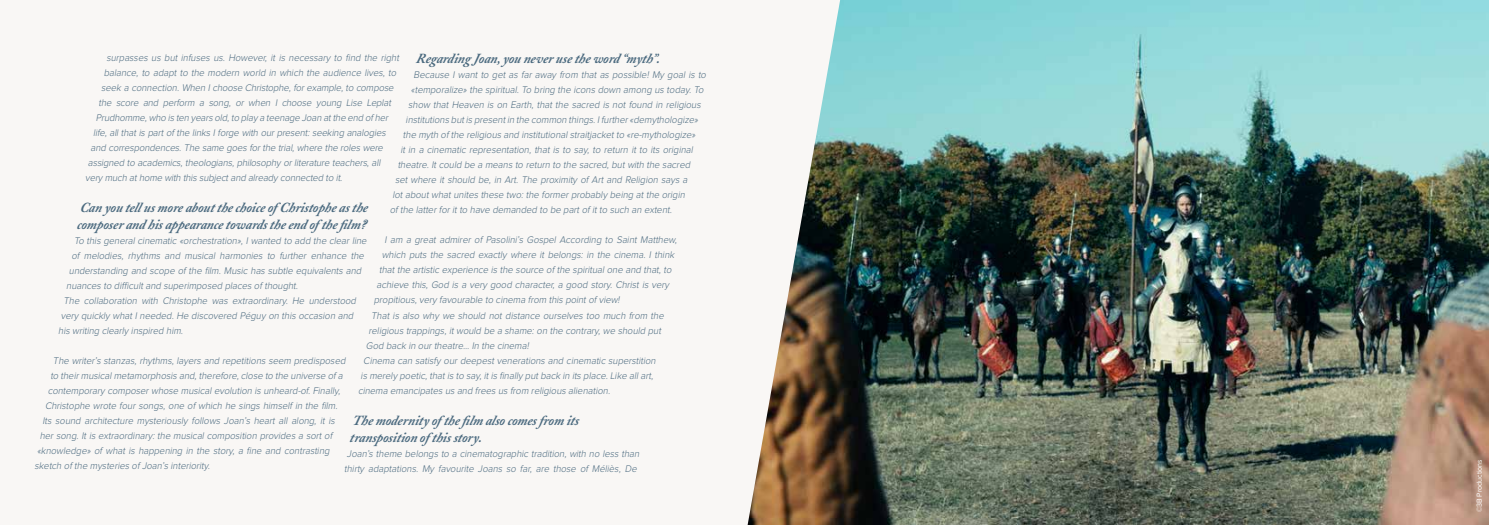
<style>
.page{position:relative;width:1489px;height:525px;background:#fff}
.page>*{position:absolute;margin:0;border:0;box-sizing:border-box;transform-origin:0 0}
.t1{font:italic 700 13.75px/16.5px "Adobe Caslon";color:#4b6a7f;scale:.95 1}
.t2{font:italic 300 10px/15px "Proxima Nova";color:#4b6a7f;scale:.95 1}
.t3{font:7.5px "Proxima Nova";color:#fff;scale:.95 1}
</style>
<div class="page">
<div style="left:0;top:0;width:1488px;height:524px;background:#f7f4f2"></div>
<img style="left:747px;top:0;width:741px;height:524px">
<h1 class="t1" style="left:416px;top:51px;width:261px">Regarding Joan,y ou neverusetheword “my th”.</h1>
<p class="t2" style="left:413px;top:68px;width:311px">Because I want to get as far away from that as possible! My goal is to</p>
<p class="t2" style="left:411px;top:83px;width:311px">«temporalize» the spiritual. To bring the icons down among us today. To</p>
<p class="t2" style="left:408px;top:98px;width:311px">show that Heaven is on Earth, that the sacred is not found in religious</p>
<p class="t2" style="left:405px;top:113px;width:311px">institutions butis presentin the common things.Ifurther«demythologize»</p>
<p class="t2" style="left:403px;top:128px;width:311px">the myth of the religious and institutionalstraitjacketto «re-mythologize»</p>
<p class="t2" style="left:400px;top:143px;width:311px">it in a cinematic representation, that is to say, to return it to its original</p>
<p class="t2" style="left:397px;top:158px;width:311px">theatre. It could be a means to return to the sacred, but with the sacred</p>
<p class="t2" style="left:395px;top:173px;width:311px">set where it should be, in Art. The proximity of Art and Religion says a</p>
<p class="t2" style="left:392px;top:188px;width:311px">lot about what unites these two: the former probably being at the origin</p>
<p class="t2" style="left:390px;top:203px;width:300px">of the latterforitto have demanded to be partof itto such an extent.</p>
<p class="t2" style="left:384px;top:233px;width:311px">I am a great admirer of Pasolini’s Gospel According to Saint Matthew,</p>
<p class="t2" style="left:382px;top:248px;width:311px">which puts the sacred exactly where it belongs: in the cinema. I think</p>
<p class="t2" style="left:379px;top:263px;width:311px">that the artistic experience is the source of the spiritual one and that, to</p>
<p class="t2" style="left:376px;top:278px;width:311px">achieve this, God is a very good character, a good story. Christ is very</p>
<p class="t2" style="left:374px;top:293px;width:262px">propitious,very favourable to cinema from this pointof view!</p>
<p class="t2" style="left:371px;top:308px;width:311px">That is also why we should not distance ourselves too much from the</p>
<p class="t2" style="left:368px;top:323px;width:311px">religious trappings,itwould be a shame:on the contrary,we should put</p>
<p class="t2" style="left:366px;top:338px;width:175px">God back in ourtheatre...In the cinema!</p>
<p class="t2" style="left:363px;top:353px;width:311px">Cinema can satisfy our deepest venerations and cinematic superstition</p>
<p class="t2" style="left:360px;top:368px;width:311px">is merely poetic,thatis to say,itis finally putback in its place.Like allart,</p>
<p class="t2" style="left:358px;top:383px;width:269px">cinema emancipates us and frees us from religious alienation.</p>
<h1 class="t1" style="left:349px;top:412px;width:246px">Themodernity ofthefilm also comesfrom its transp osition ofthisstory .</h1>
<p class="t2" style="left:344px;top:446px;width:314px">Joan’s theme belongs to a cinematographic tradition, with no less than thirty adaptations. My favourite Joans so far, are those of Méliès, De</p>
<p class="t3" style="left:1474px;top:512px;width:57px;rotate:-90deg">©3B Productions</p>
<p class="t2" style="left:106px;top:50px;width:311px">surpasses us but infuses us. However, it is necessary to find the right</p>
<p class="t2" style="left:104px;top:65px;width:311px">balance, to adapt to the modern world in which the audience lives, to</p>
<p class="t2" style="left:101px;top:80px;width:311px">seek a connection. When Ichoose Christophe,forexample,to compose</p>
<p class="t2" style="left:98px;top:95px;width:311px">the score and perform a song, or when I choose young Lise Leplat</p>
<p class="t2" style="left:96px;top:110px;width:311px">Prudhomme,who is ten years old,to play a teenage Joan atthe end of her</p>
<p class="t2" style="left:93px;top:125px;width:311px">life, all that is part of the links I forge with our present: seeking analogies</p>
<p class="t2" style="left:91px;top:140px;width:311px">and correspondences.The same goes forthe trial,where the roles were</p>
<p class="t2" style="left:88px;top:155px;width:311px">assigned to academics,theologians,philosophy orliterature teachers,all</p>
<p class="t2" style="left:85px;top:170px;width:274px">very much athome with this subjectand already connected to it.</p>
<h1 class="t1" style="left:77px;top:200px;width:311px">Can y ou tell usmoreaboutthechoiceofChristopheasthe composerand hisappearancetowardstheend ofthefilm?</h1>
<p class="t2" style="left:74px;top:233px;width:311px">To this general cinematic «orchestration», I wanted to add the clear line</p>
<p class="t2" style="left:71px;top:248px;width:311px">of melodies, rhythms and musical harmonies to further enhance the</p>
<p class="t2" style="left:69px;top:263px;width:311px">understanding and scope of the film. Music has subtle equivalents and</p>
<p class="t2" style="left:66px;top:278px;width:247px">nuances to difficultand superimposed places of thought.</p>
<p class="t2" style="left:64px;top:293px;width:311px">The collaboration with Christophe was extraordinary. He understood</p>
<p class="t2" style="left:61px;top:308px;width:311px">very quickly what I needed. He discovered Péguy on this occasion and</p>
<p class="t2" style="left:58px;top:323px;width:135px">his writing clearly inspired him.</p>
<p class="t2" style="left:53px;top:353px;width:311px">The writer’s stanzas, rhythms, layers and repetitions seem predisposed</p>
<p class="t2" style="left:50px;top:368px;width:311px">to theirmusicalmetamorphosis and,therefore,close to the universe of a</p>
<p class="t2" style="left:48px;top:383px;width:311px">contemporary composerwhose musicalevolution is unheard-of.Finally,</p>
<p class="t2" style="left:45px;top:398px;width:311px">Christophe wrote four songs, one of which he sings himself in the film.</p>
<p class="t2" style="left:42px;top:413px;width:311px">Its sound architecture mysteriously follows Joan’s heart all along, it is</p>
<p class="t2" style="left:40px;top:428px;width:309px">her song. It is extraordinary: the musical composition provides a sort of</p>
<p class="t2" style="left:37px;top:443px;width:311px">«knowledge» of what is happening in the story, a fine and contrasting</p>
<p class="t2" style="left:34px;top:458px;width:188px">sketch of the mysteries of Joan’s interiority.</p>
</div>
